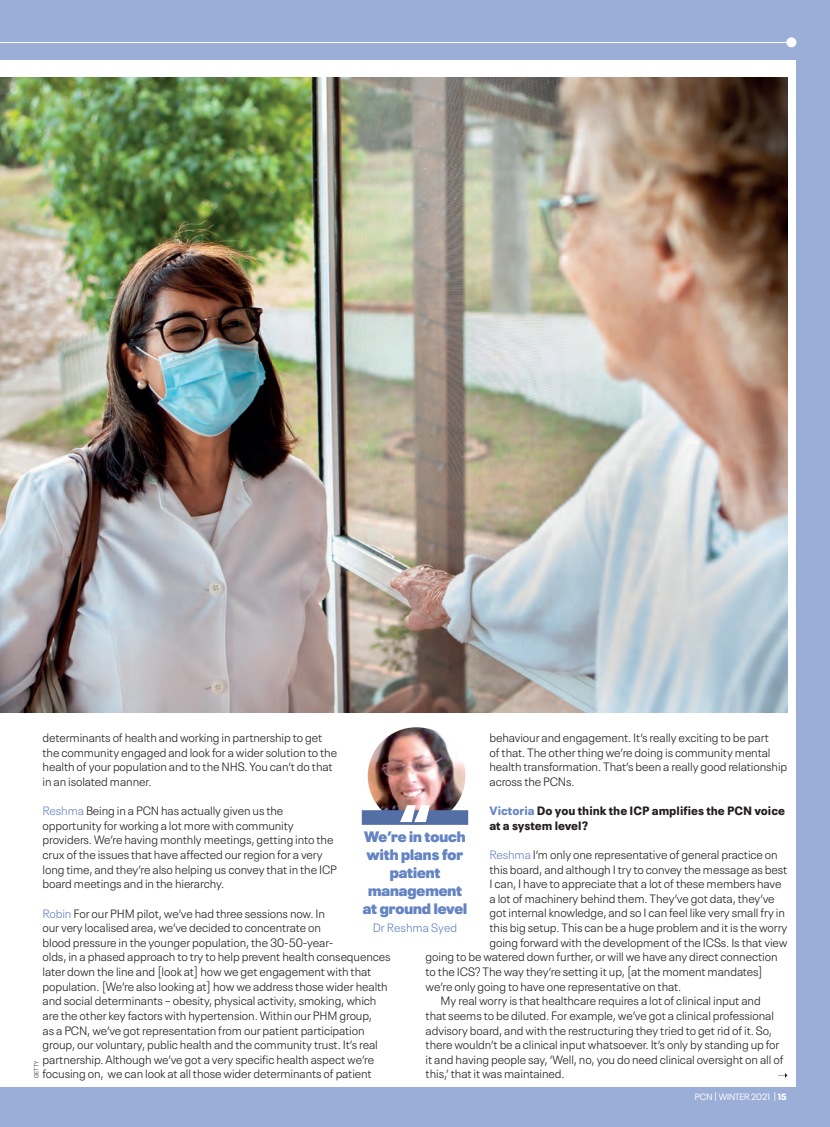
<style>
.page{position:relative;width:830px;height:1127px;background:#fff}
.page>*{position:absolute;margin:0;border:0;box-sizing:border-box;transform-origin:0 0}
.t1{font:900 15px/18px "Neue Plak";color:#6484c3;text-align:center}
.t2{font:300 12px/14.7px "Neue Plak Text";letter-spacing:-.01em;color:#231f20}
.t3{font:900 12px/14.7px "Neue Plak Text";color:#231f20}
.t4{font:300 12px "Neue Plak Text";color:#6484c3}
.t5{font:9px "Neue Plak";color:#fff}
.t6{font:300 6px "Neue Plak Text";color:#231f20}
.s1{color:#6484c3}
.s2{font-weight:900}
</style>
<div class="page">
<div style="left:0;top:0;width:829px;height:1127px;background:#9baed8"></div>
<div style="left:0;top:60px;width:795px;height:1027px;background:#fff"></div>
<hr style="left:0;top:42px;width:792px;height:1px;background:#fff">
<div style="left:786px;top:37px;width:10px;height:10px;background:#fff;border-radius:50%"></div>
<svg style="left:778px;top:1073px;width:9px;height:5px"></svg>
<img style="left:0;top:77px;width:787px;height:635px">
<img style="left:367px;top:727px;width:98px;height:98px;border-radius:49px">
<div style="left:361px;top:810px;width:107px;height:15px;background:#546fa6"></div>
<svg style="left:400px;top:805px;width:30px;height:17px"></svg>
<p class="t2" style="left:43px;top:729px;width:296px">determinants of health and working in partnership to get the community engaged and look for a wider solution to the health of your population and to the NHS. You can’t do that in an isolated manner.</p>
<p class="t2" style="left:43px;top:802px;width:296px"><span class="s1">Reshma</span> Being in a PCN has actually given us the opportunity for working a lot more with community providers. We’re having monthly meetings, getting into the crux of the issues that have affected our region for a very long time, and they’re also helping us convey that in the ICP board meetings and in the hierarchy.</p>
<p class="t2" style="left:43px;top:905px;width:349px"><span class="s1">Robin</span> For our PHM pilot, we’ve had three sessions now. In<br>our very localised area, we’ve decided to concentrate on<br>blood pressure in the younger population, the 30-50-year-<br>olds, in a phased approach to try to help prevent health consequences later down the line and [look at] how we get engagement with that population. [We’re also looking at] how we address those wider health and social determinants – obesity, physical activity, smoking, which are the other key factors with hypertension. Within our PHM group,<br>as a PCN, we’ve got representation from our patient participation group, our voluntary, public health and the community trust. It’s real partnership. Although we’ve got a very specific health aspect we’re focusing on, we can look at all those wider determinants of patient</p>
<p class="t2" style="left:489px;top:729px;width:299px">behaviour and engagement. It’s really exciting to be part<br>of that. The other thing we’re doing is community mental health transformation. That’s been a really good relationship across the PCNs.</p>
<p class="t3" style="left:489px;top:802px;width:297px"><span class="s1">Victoria</span> Do you think the ICP amplifies the PCN voice at a system level?</p>
<p class="t2" style="left:489px;top:846px;width:290px"><span class="s1">Reshma</span> I’m only one representative of general practice on</p>
<p class="t2" style="left:489px;top:861px;width:299px">this board, and although I try to convey the message as best</p>
<p class="t2" style="left:489px;top:875px;width:293px">I can, I have to appreciate that a lot of these members have</p>
<p class="t2" style="left:489px;top:890px;width:286px">a lot of machinery behind them. They’ve got data, they’ve</p>
<p class="t2" style="left:489px;top:905px;width:297px">got internal knowledge, and so I can feel like very small fry in</p>
<p class="t2" style="left:489px;top:919px;width:299px">this big setup. This can be a huge problem and it is the worry</p>
<p class="t2" style="left:489px;top:934px;width:299px">going forward with the development of the ICSs. Is that view</p>
<p class="t2" style="left:425px;top:948px;width:353px">going to be watered down further, or will we have any direct connection</p>
<p class="t2" style="left:425px;top:963px;width:339px">to the ICS? The way they’re setting it up, [at the moment mandates]</p>
<p class="t2" style="left:425px;top:978px;width:257px">we’re only going to have one representative on that.</p>
<p class="t2" style="left:440px;top:992px;width:321px">My real worry is that healthcare requires a lot of clinical input and</p>
<p class="t2" style="left:425px;top:1007px;width:349px">that seems to be diluted. For example, we’ve got a clinical professional</p>
<p class="t2" style="left:425px;top:1022px;width:348px">advisory board, and with the restructuring they tried to get rid of it. So,</p>
<p class="t2" style="left:425px;top:1036px;width:355px">there wouldn’t be a clinical input whatsoever. It’s only by standing up for</p>
<p class="t2" style="left:425px;top:1051px;width:359px">it and having people say, ‘Well, no, you do need clinical oversight on all of</p>
<p class="t2" style="left:425px;top:1065px;width:140px">this,’ that it was maintained.</p>
<p class="t1" style="left:362px;top:825px;width:106px">We’re in touch with plans for patient management at ground level</p>
<p class="t4" style="left:372px;top:918px;width:86px">Dr Reshma Syed</p>
<p class="t6" style="left:32px;top:1078px;width:19px;rotate:-90deg">GETTY</p>
<p class="t5" style="left:694px;top:1090px;width:93px">PCN | WINTER 2021 | <span class="s2">15</span></p>
</div>
